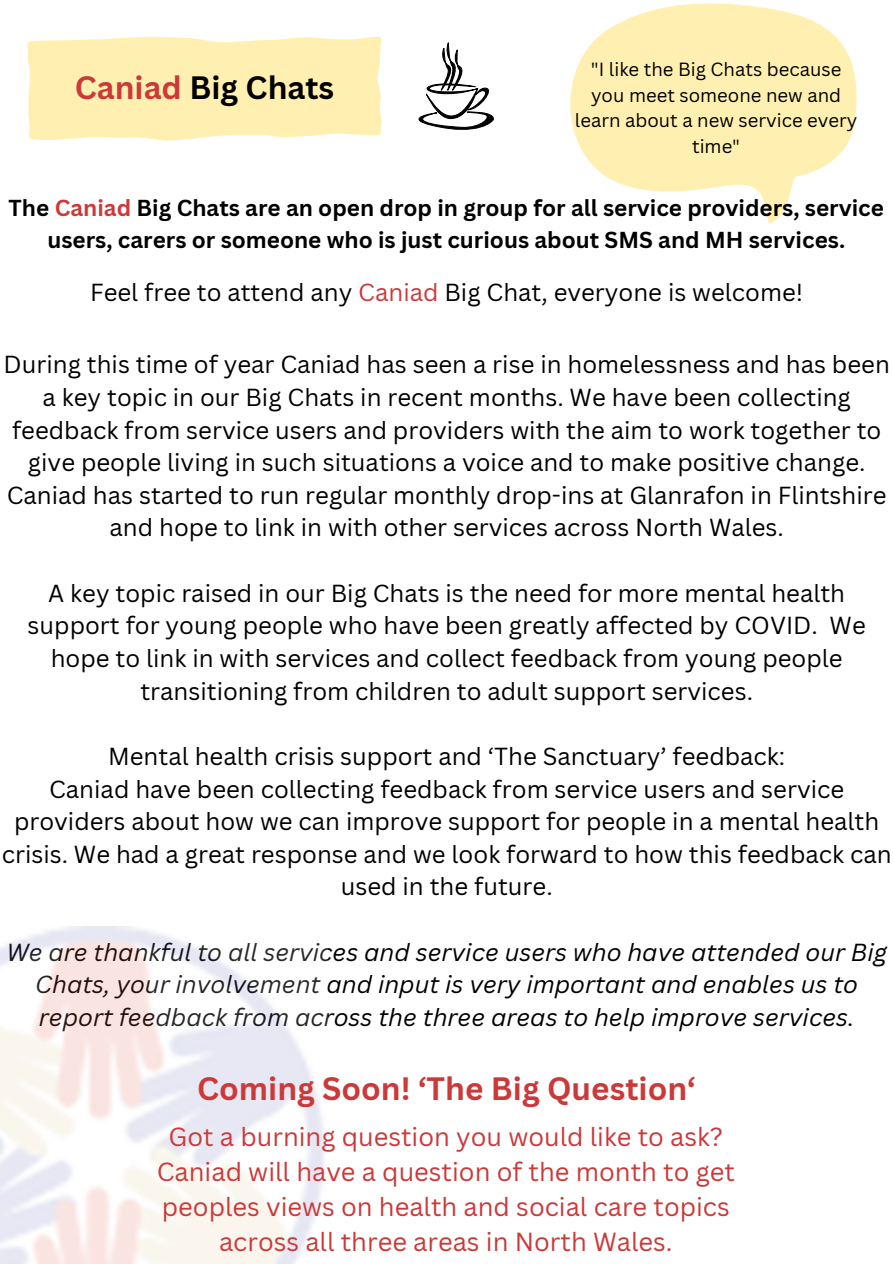
<style>
.page{position:relative;width:893px;height:1264px;background:#fff}
.page>*{position:absolute;margin:0;border:0;box-sizing:border-box;transform-origin:0 0}
.t1{font:700 31.5px "Canva Sans";color:#cb3939}
.t2{font:700 31.5px "Canva Sans";color:#000}
.t3{font:25.5px/34.8px "Canva Sans";color:#cb3939;text-align:center}
.t4{font:24px/32.7px "Canva Sans";color:#000;text-align:center}
.t5{font:italic 24px/32.7px "Canva Sans";color:#000;text-align:center}
.t6{font:700 22.5px/31.5px "Canva Sans";color:#000;text-align:center}
.t7{font:18.6px/25.8px "Canva Sans";color:#000;text-align:center}
.s1{color:#cb3939}
</style>
<div class="page">
<svg style="left:27px;top:36px;width:355px;height:105px;background:#fff1b7"></svg>
<svg style="left:570px;top:3px;width:287px;height:221px;fill:#fff0b1"></svg>
<svg style="left:418px;top:43px;width:76px;height:87px"></svg>
<p class="t2" style="left:75px;top:65px;width:261px"><span class="s1">Caniad</span> Big Chats</p>
<p class="t7" style="left:575px;top:55px;width:284px">"I like the Big Chats because you meet someone new and learn about a new service every time"</p>
<p class="t6" style="left:9px;top:191px;width:876px">The <span class="s1">Caniad</span> Big Chats are an open drop in group for all service providers, service users, carers or someone who is just curious about SMS and MH services.</p>
<p class="t4" style="left:90px;top:275px;width:714px">Feel free to attend any <span class="s1">Caniad</span> Big Chat, everyone is welcome!</p>
<p class="t4" style="left:4px;top:347px;width:887px">During this time of year Caniad has seen a rise in homelessness and has been a key topic in our Big Chats in recent months. We have been collecting feedback from service users and providers with the aim to work together to give people living in such situations a voice and to make positive change.<br>Caniad has started to run regular monthly drop-ins at Glanrafon in Flintshire and hope to link in with other services across North Wales.</p>
<p class="t4" style="left:28px;top:576px;width:839px">A key topic raised in our Big Chats is the need for more mental health support for young people who have been greatly affected by COVID. We hope to link in with services and collect feedback from young people transitioning from children to adult support services.</p>
<p class="t4" style="left:108px;top:739px;width:678px">Mental health crisis support and ‘The Sanctuary’ feedback:</p>
<p class="t4" style="left:2px;top:772px;width:891px">Caniad have been collecting feedback from service users and service providers about how we can improve support for people in a mental health crisis. We had a great response and we look forward to how this feedback can used in the future.</p>
<p class="t5" style="left:6px;top:935px;width:882px">We are thankful to all services and service users who have attended our Big<br>Chats, your involvement and input is very important and enables us to report feedback from across the three areas to help improve services.</p>
<p class="t1" style="left:197px;top:1065px;width:500px">Coming Soon! ‘The Big Question‘</p>
<p class="t3" style="left:168px;top:1118px;width:556px">Got a burning question you would like to ask?</p>
<p class="t3" style="left:157px;top:1153px;width:579px">Caniad will have a question of the month to get peoples views on health and social care topics across all three areas in North Wales.</p>
</div>
